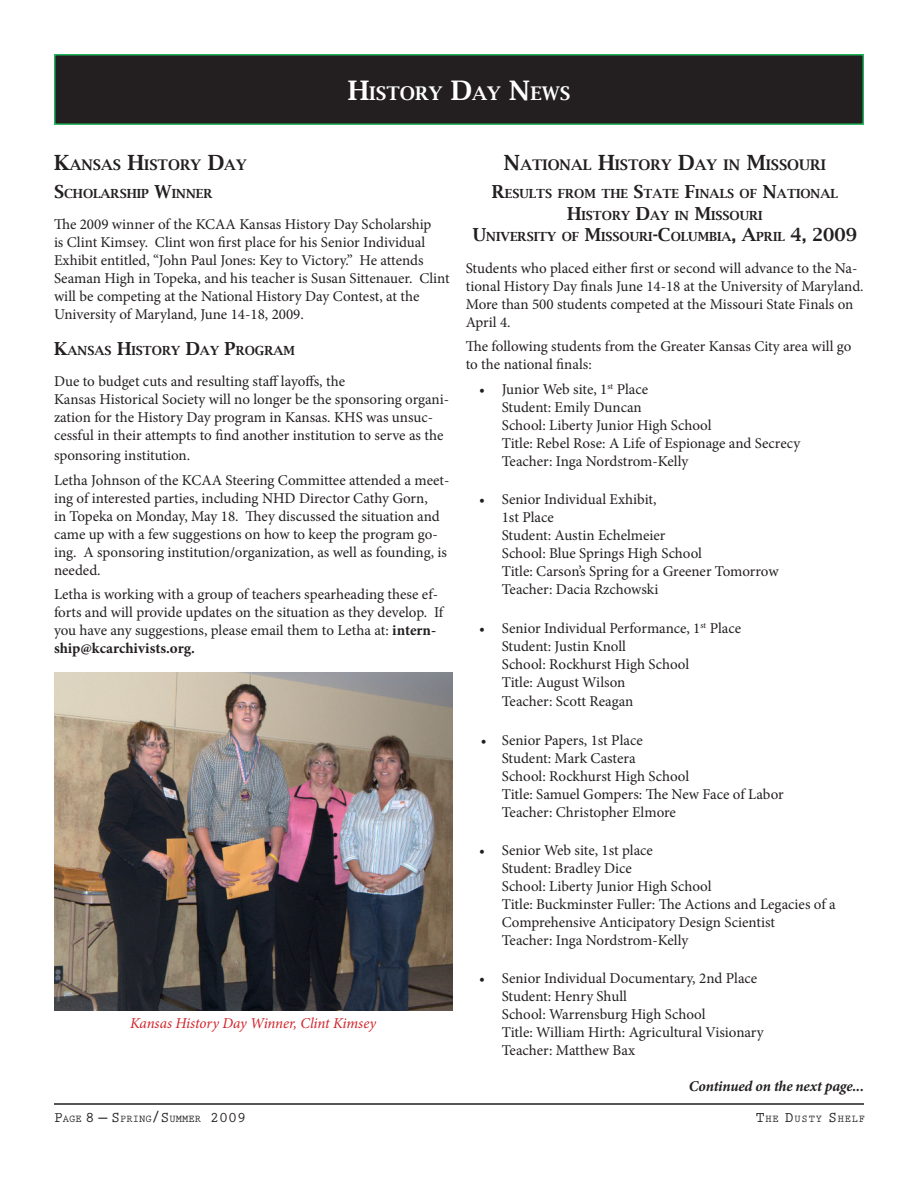
<style>
.page{position:relative;width:918px;height:1188px;background:#fff}
.page>*{position:absolute;margin:0;border:0;box-sizing:border-box;transform-origin:0 0}
.Heading_1{font:600 18.9px "Lucida Bright";color:#fff}
.body_text{font:15px/18px "Minion Pro";letter-spacing:-.005em;color:#231f20}
.List_1{font:15px/18px "Minion Pro";color:#231f20}
.body_text-2{font:italic 15px "Minion Pro";letter-spacing:-.01em;color:#d1232a}
.body_text-3{font:italic 700 15px "Minion Pro";letter-spacing:-.015em;color:#231f20}
.Heading_3{font:600 14.7px "Lucida Bright";color:#231f20}
.Heading_2{font:600 14.7px "Lucida Bright";color:#231f20}
.Heading_3-2{font:600 12.6px/21.6px "Lucida Bright";color:#231f20;text-align:center}
.t1{font:700 10.5px "Prestige Elite Std";color:#231f20}
.t2{font:700 10.5px "Prestige Elite Std";letter-spacing:.07em;color:#231f20}
.s1{font-size:27px}
.s2{font-size:21px}
.s3{font-size:18px}
.s4{font-weight:700}
.s5{font-size:15px}
</style>
<div class="page">
<hr style="left:54px;top:1103px;width:810px;height:2px;background:#231f20">
<div style="left:55px;top:55px;width:808px;height:69px;background:#231f20"></div>
<div style="left:54px;top:54px;width:810px;height:71px;border:2px solid #21b259"></div>
<img style="left:54px;top:673px;width:398px;height:337px">
<p class="Heading_1" style="left:348px;top:82px;width:224px"><span class="s1">H</span>ISTORY <span class="s1">D</span>AY <span class="s1">N</span>EWS</p>
<p class="Heading_2" style="left:54px;top:156px;width:194px"><span class="s2">K</span>ANSAS <span class="s2">H</span>ISTORY <span class="s2">D</span>AY</p>
<p class="Heading_3-2" style="left:54px;top:183px;width:160px"><span class="s3">S</span>CHOLARSHIP <span class="s3">W</span>INNER</p>
<p class="body_text" style="left:54px;top:216px;width:397px">The 2009 winner of the KCAA Kansas History Day Scholarship<br>is Clint Kimsey. Clint won first place for his Senior Individual Exhibit entitled, “John Paul Jones: Key to Victory.” He attends Seaman High in Topeka, and his teacher is Susan Sittenauer. Clint will be competing at the National History Day Contest, at the University of Maryland, June 14-18, 2009.</p>
<p class="Heading_3-2" style="left:54px;top:339px;width:242px"><span class="s3">K</span>ANSAS <span class="s3">H</span>ISTORY <span class="s3">D</span>AY <span class="s3">P</span>ROGRAM</p>
<p class="body_text" style="left:54px;top:372px;width:397px">Due to budget cuts and resulting staff layoffs, the<br>Kansas Historical Society will no longer be the sponsoring organi&shy;zation for the History Day program in Kansas. KHS was unsuc&shy;cessful in their attempts to find another institution to serve as the</p>
<p class="body_text" style="left:54px;top:446px;width:138px">sponsoring institution.</p>
<p class="body_text" style="left:54px;top:471px;width:397px">Letha Johnson of the KCAA Steering Committee attended a meet&shy;ing of interested parties, including NHD Director Cathy Gorn,<br>in Topeka on Monday, May 18. They discussed the situation and came up with a few suggestions on how to keep the program go&shy;ing. A sponsoring institution/organization, as well as founding, is needed.</p>
<p class="body_text" style="left:54px;top:586px;width:391px">Letha is working with a group of teachers spearheading these ef&shy;forts and will provide updates on the situation as they develop. If you have any suggestions, please email them to Letha at: <span class="s4">intern&shy;ship@kcarchivists.org.</span></p>
<p class="body_text-2" style="left:130px;top:1013px;width:247px">Kansas History Day Winner, Clint Kimsey</p>
<p class="Heading_3" style="left:504px;top:156px;width:324px"><span class="s2">N</span>ATIONAL <span class="s2">H</span>ISTORY <span class="s2">D</span>AY IN <span class="s2">M</span>ISSOURI</p>
<p class="Heading_3-2" style="left:473px;top:183px;width:386px"><span class="s3">R</span>ESULTS FROM THE <span class="s3">S</span>TATE <span class="s3">F</span>INALS OF <span class="s3">N</span>ATIONAL<br><span class="s3">H</span>ISTORY <span class="s3">D</span>AY IN <span class="s3">M</span>ISSOURI<br><span class="s3">U</span>NIVERSITY OF <span class="s3">M</span>ISSOURI<span class="s3">-C</span>OLUMBIA<span class="s3">, A</span>PRIL <span class="s3">4, 2009</span></p>
<p class="body_text" style="left:466px;top:259px;width:399px">Students who placed either first or second will advance to the Na&shy;tional History Day finals June 14-18 at the University of Maryland.<br>More than 500 students competed at the Missouri State Finals on April 4.</p>
<p class="body_text" style="left:466px;top:338px;width:387px">The following students from the Greater Kansas City area will go to the national finals:</p>
<p class="List_1" style="left:502px;top:380px;width:300px;text-indent:-22px">• Junior Web site, 1<sup>st</sup> Place<br>Student: Emily Duncan<br>School: Liberty Junior High School<br>Title: Rebel Rose: A Life of Espionage and Secrecy Teacher: Inga Nordstrom-Kelly</p>
<p class="List_1" style="left:502px;top:491px;width:278px;text-indent:-22px">• Senior Individual Exhibit,<br>1st Place<br>Student: Austin Echelmeier<br>School: Blue Springs High School<br>Title: Carson’s Spring for a Greener Tomorrow<br>Teacher: Dacia Rzchowski</p>
<p class="List_1" style="left:502px;top:619px;width:241px;text-indent:-22px">• Senior Individual Performance, 1<sup>st</sup> Place<br>Student: Justin Knoll<br>School: Rockhurst High School<br>Title: August Wilson</p>
<p class="List_1" style="left:502px;top:693px;width:133px">Teacher: Scott Reagan</p>
<p class="List_1" style="left:502px;top:731px;width:283px;text-indent:-21px">• Senior Papers, 1st Place<br>Student: Mark Castera<br>School: Rockhurst High School<br>Title: Samuel Gompers: The New Face of Labor<br>Teacher: Christopher Elmore</p>
<p class="List_1" style="left:502px;top:841px;width:336px;text-indent:-22px">• Senior Web site, 1st place<br>Student: Bradley Dice<br>School: Liberty Junior High School<br>Title: Buckminster Fuller: The Actions and Legacies of a Comprehensive Anticipatory Design Scientist<br>Teacher: Inga Nordstrom-Kelly</p>
<p class="List_1" style="left:502px;top:969px;width:264px;text-indent:-22px">• Senior Individual Documentary, 2nd Place Student: Henry Shull<br>School: Warrensburg High School<br>Title: William Hirth: Agricultural Visionary Teacher: Matthew Bax</p>
<p class="body_text-3" style="left:689px;top:1075px;width:177px">Continued on the next page...</p>
<p class="t1" style="left:54px;top:1113px;width:194px"><span class="s5">P</span>AGE <span class="s5">— S</span> PRING<span class="s5">/S</span> UMMER <span class="s5">2009</span></p>
<p class="t2" style="left:756px;top:1113px;width:111px"><span class="s5">T</span>HE <span class="s5">D</span>USTY <span class="s5">S</span> HELF</p>
</div>
